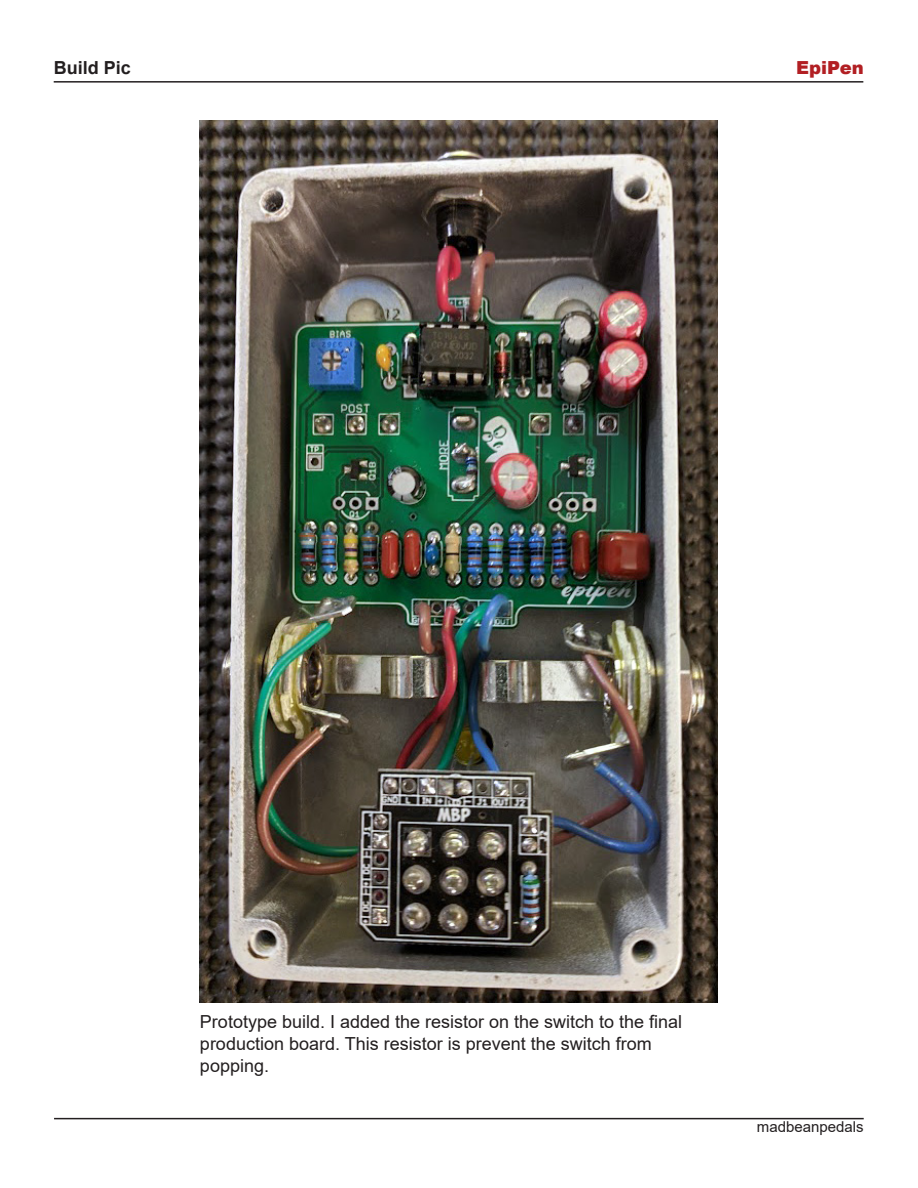
<style>
.page{position:relative;width:918px;height:1188px;background:#fff}
.page>*{position:absolute;margin:0;border:0;box-sizing:border-box;transform-origin:0 0}
.t1{font:18px/21.6px "Arial";color:#231f20}
.t2{font:700 18px "Arial";color:#231f20}
.t3{font:900 18px "Arial";color:#b21f23}
.t4{font:15px "Arial";color:#231f20}
</style>
<div class="page">
<hr style="left:54px;top:81px;width:809px;height:2px;background:#231f20">
<hr style="left:54px;top:1118px;width:810px;height:1px;background:#231f20">
<img style="left:200px;top:120px;width:517px;height:883px">
<p class="t2" style="left:54px;top:55px;width:79px">Build Pic</p>
<p class="t3" style="left:796px;top:54px;width:69px">EpiPen</p>
<p class="t1" style="left:200px;top:1011px;width:484px">Prototype build. I added the resistor on the switch to the final production board. This resistor is prevent the switch from popping.</p>
<p class="t4" style="left:757px;top:1117px;width:108px">madbeanpedals</p>
</div>
